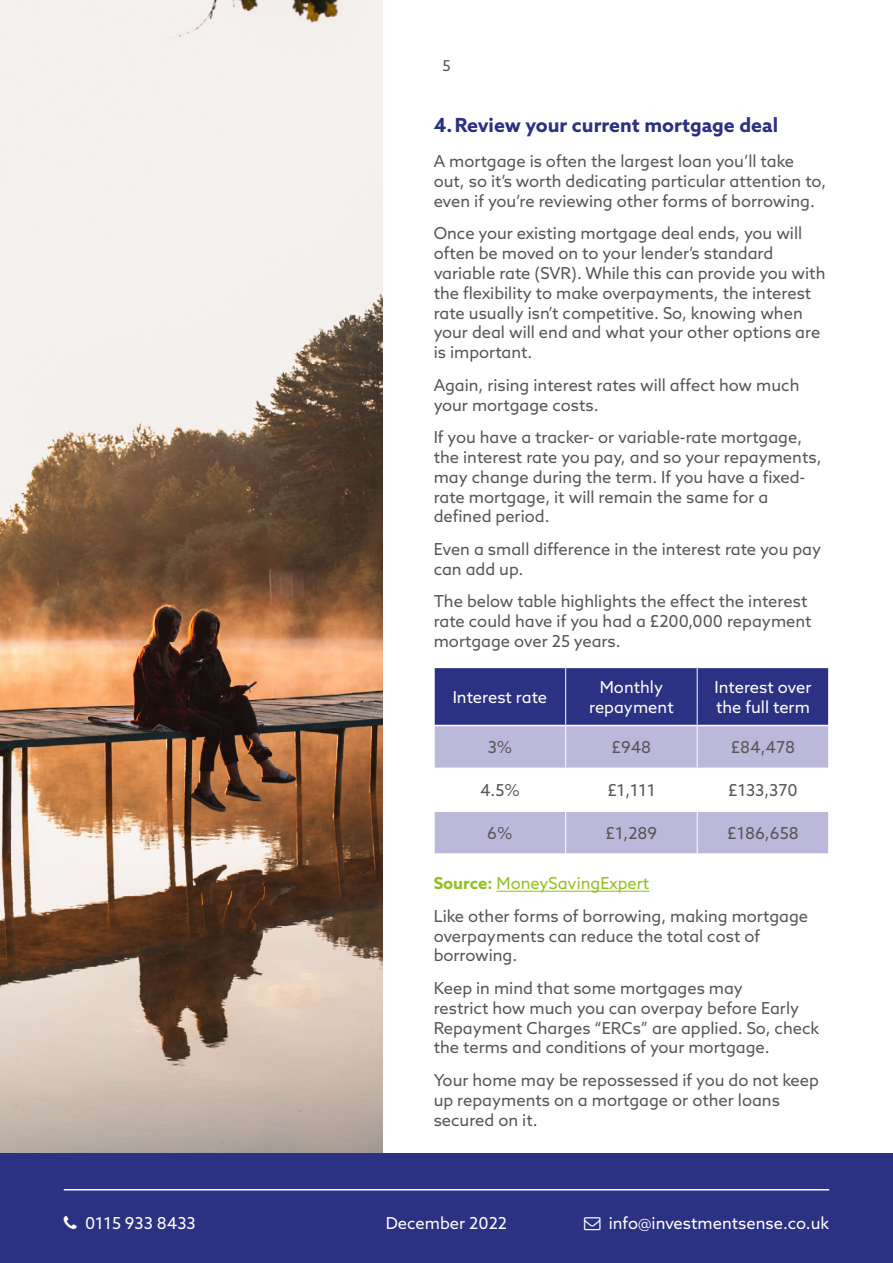
<style>
.page{position:relative;width:893px;height:1263px;background:#fff}
.page>*{position:absolute;margin:0;border:0;box-sizing:border-box;transform-origin:0 0}
.t1{font:700 19.5px "Azo Sans";color:#2b3183}
.t2{font:16.5px/19.8px "Azo Sans";color:#575756}
.t3{font:16.5px/19.8px "Azo Sans";color:#fff;text-align:center}
.t4{font:15px "Azo Sans";color:#575756}
.s1{font-weight:700;color:#92c020}
.s2{color:#92c020}
</style>
<div class="page">
<img style="left:0;top:0;width:383px;height:1153px">
<div style="left:0;top:1153px;width:893px;height:110px;background:#2b3183"></div>
<hr style="left:64px;top:1189px;width:765px;height:1px;background:#fff">
<div style="left:435px;top:668px;width:393px;height:57px;background:#2b3183"></div>
<svg style="left:435px;top:726px;width:393px;height:127px;fill:#bcb8da"></svg>
<hr style="left:435px;top:767px;width:131px;height:2px;background:#fff">
<hr style="left:566px;top:767px;width:131px;height:2px;background:#fff">
<hr style="left:697px;top:767px;width:131px;height:2px;background:#fff">
<hr style="left:435px;top:810px;width:131px;height:2px;background:#fff">
<hr style="left:566px;top:810px;width:131px;height:2px;background:#fff">
<hr style="left:697px;top:810px;width:131px;height:2px;background:#fff">
<hr style="left:565px;top:668px;width:1px;height:57px;background:#fff">
<hr style="left:697px;top:668px;width:1px;height:57px;background:#fff">
<hr style="left:565px;top:726px;width:1px;height:41px;background:#fff">
<hr style="left:697px;top:726px;width:1px;height:41px;background:#fff">
<hr style="left:565px;top:769px;width:1px;height:41px;background:#fff">
<hr style="left:697px;top:769px;width:1px;height:41px;background:#fff">
<hr style="left:565px;top:812px;width:1px;height:41px;background:#fff">
<hr style="left:697px;top:812px;width:1px;height:41px;background:#fff">
<hr style="left:496px;top:891px;width:153px;height:1px;background:#92c020">
<p class="t4" style="left:442px;top:56px;width:10px">5</p>
<p class="t1" style="left:434px;top:112px;width:346px">4.Review your current mortgage deal</p>
<p class="t2" style="left:434px;top:151px;width:394px">A mortgage is often the largest loan you’ll take out, so it’s worth dedicating particular attention to, even if you’re reviewing other forms of borrowing.</p>
<p class="t2" style="left:434px;top:223px;width:393px">Once your existing mortgage deal ends, you will often be moved on to your lender’s standard variable rate (SVR). While this can provide you with the flexibility to make overpayments, the interest rate usually isn’t competitive. So, knowing when your deal will end and what your other options are is important.</p>
<p class="t2" style="left:434px;top:375px;width:367px">Again, rising interest rates will affect how much your mortgage costs.</p>
<p class="t2" style="left:434px;top:427px;width:389px">If you have a tracker- or variable-rate mortgage, the interest rate you pay, and so your repayments, may change during the term. If you have a fixed&shy;rate mortgage, it will remain the same for a defined period.</p>
<p class="t2" style="left:434px;top:539px;width:389px">Even a small difference in the interest rate you pay can add up.</p>
<p class="t2" style="left:434px;top:591px;width:379px">The below table highlights the effect the interest rate could have if you had a £200,000 repayment mortgage over 25 years.</p>
<p class="t3" style="left:453px;top:687px;width:96px">Interest rate</p>
<p class="t3" style="left:589px;top:677px;width:86px">Monthly repayment</p>
<p class="t3" style="left:714px;top:677px;width:98px;text-align:left">Interest over the full term</p>
<p class="t2" style="left:488px;top:737px;width:26px">3%</p>
<p class="t2" style="left:612px;top:737px;width:41px">£948</p>
<p class="t2" style="left:731px;top:737px;width:66px">£84,478</p>
<p class="t2" style="left:480px;top:780px;width:41px">4.5%</p>
<p class="t2" style="left:607px;top:780px;width:49px">£1,111</p>
<p class="t2" style="left:728px;top:780px;width:71px">£133,370</p>
<p class="t2" style="left:487px;top:823px;width:27px">6%</p>
<p class="t2" style="left:606px;top:823px;width:53px">£1,289</p>
<p class="t2" style="left:727px;top:823px;width:73px">£186,658</p>
<p class="t2" style="left:434px;top:867px;width:376px;line-height:32.5px"><span class="s1">Source:</span> <span class="s2">MoneySavingExpert<br></span>Like other forms of borrowing, making mortgage</p>
<p class="t2" style="left:434px;top:925px;width:328px">overpayments can reduce the total cost of borrowing.</p>
<p class="t2" style="left:434px;top:978px;width:387px">Keep in mind that some mortgages may<br>restrict how much you can overpay before Early Repayment Charges “ERCs” are applied. So, check the terms and conditions of your mortgage.</p>
<p class="t2" style="left:434px;top:1070px;width:387px">Your home may be repossessed if you do not keep up repayments on a mortgage or other loans secured on it.</p>
<p class="t3" style="left:85px;top:1213px;width:112px">0115 933 8433</p>
<p class="t3" style="left:609px;top:1213px;width:222px">info@investmentsense.co.uk</p>
<p class="t3" style="left:386px;top:1213px;width:123px">December 2022</p>
</div>
